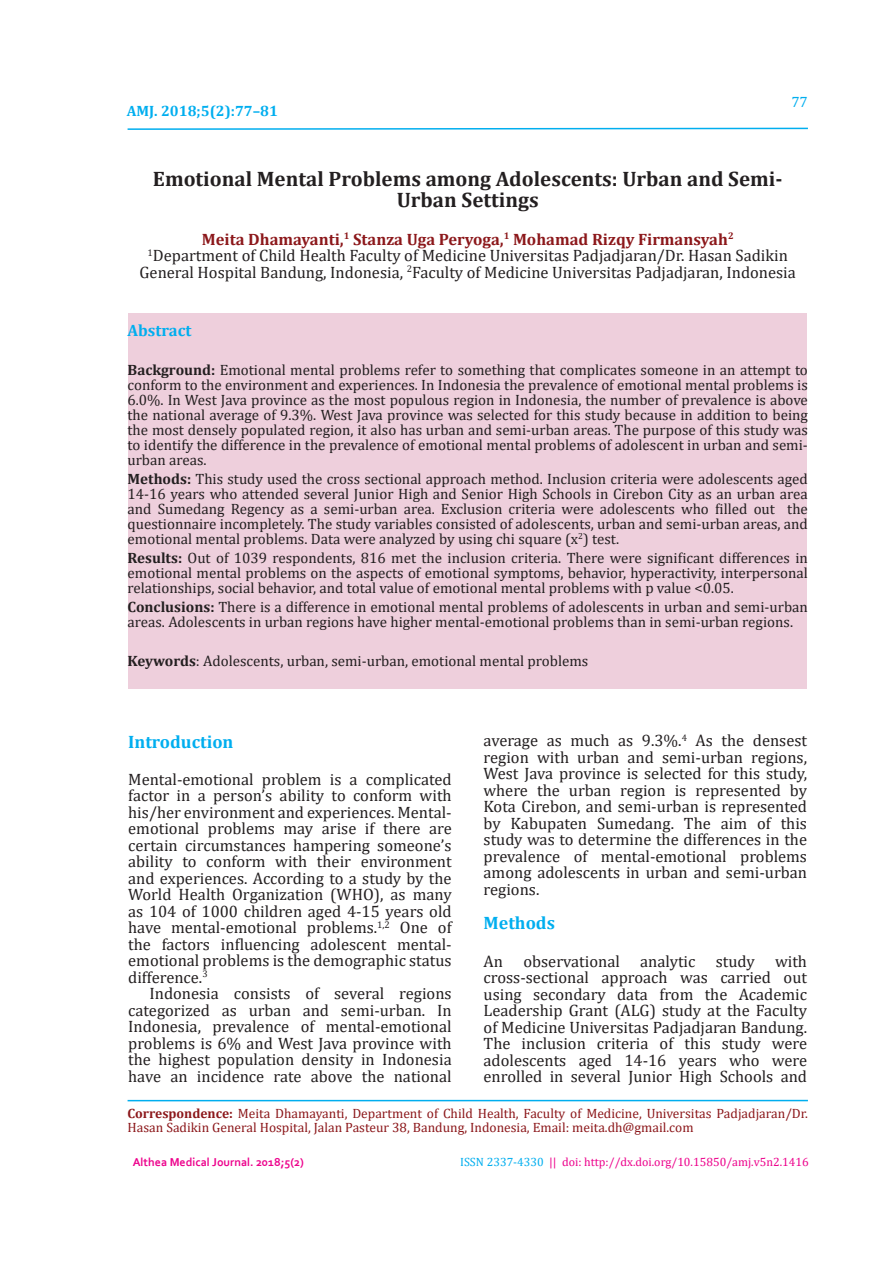
<style>
.page{position:relative;width:893px;height:1263px;background:#fff}
.page>*{position:absolute;margin:0;border:0;box-sizing:border-box;transform-origin:0 0}
.t1{font:700 21px/21px "Cambria";color:#231f20;text-align:center}
.t2{font:700 18px "Cambria";color:#00aeef}
.t3{font:16.5px/16.5px "Cambria";color:#231f20;text-align:justify}
.t4{font:700 16.5px "Cambria";color:#00aeef}
.t5{font:15px/15px "Cambria";color:#231f20;text-align:justify}
.t6{font:700 15px "Cambria";color:#00aeef}
.t7{font:15px "Cambria";color:#00aeef}
.t8{font:13.5px/13.5px "Cambria";color:#8c181b}
.t9{font:12px "Cambria";color:#ed028c}
.t10{font:700 12px "Corbel";color:#ed028c}
.s1{font-weight:700;color:#8c181b}
.s2{font-weight:700}
.s3{color:#00aeef}
</style>
<div class="page">
<svg style="left:127px;top:127px;width:681px;height:3px"></svg>
<div style="left:128px;top:314px;width:679px;height:375px;background:#eecfdc"></div>
<hr style="left:128px;top:1100px;width:680px;height:1px;background:#00aeef">
<p class="t6" style="left:127px;top:100px;width:153px">AMJ. 2018;5(2):77–81</p>
<p class="t7" style="left:791px;top:93px;width:18px">77</p>
<p class="t1" style="left:153px;top:168px;width:631px">Emotional Mental Problems among Adolescents: Urban and Semi-<br>Urban Settings</p>
<p class="t3" style="left:140px;top:231px;width:658px;text-align:center"><span class="s1">Meita Dhamayanti,</span><sup>1</sup> <span class="s1">Stanza Uga Peryoga,</span><sup>1</sup> <span class="s1">Mohamad Rizqy Firmansyah</span><sup>2<br></sup><sup>1</sup>Department of Child Health Faculty of Medicine Universitas Padjadjaran/Dr. Hasan Sadikin<br>General Hospital Bandung, Indonesia, <sup>2</sup>Faculty of Medicine Universitas Padjadjaran, Indonesia</p>
<p class="t4" style="left:128px;top:319px;width:65px">Abstract</p>
<p class="t5" style="left:128px;top:362px;width:682px"><span class="s2">Background:</span> Emotional mental problems refer to something that complicates someone in an attempt to conform to the environment and experiences. In Indonesia the prevalence of emotional mental problems is 6.0%. In West Java province as the most populous region in Indonesia, the number of prevalence is above the national average of 9.3%. West Java province was selected for this study because in addition to being the most densely populated region, it also has urban and semi-urban areas. The purpose of this study was to identify the difference in the prevalence of emotional mental problems of adolescent in urban and semi&shy;urban areas.</p>
<p class="t5" style="left:128px;top:471px;width:682px"><span class="s2">Methods:</span> This study used the cross sectional approach method. Inclusion criteria were adolescents aged 14-16 years who attended several Junior High and Senior High Schools in Cirebon City as an urban area and Sumedang Regency as a semi-urban area. Exclusion criteria were adolescents who filled out the questionnaire incompletely. The study variables consisted of adolescents, urban and semi-urban areas, and emotional mental problems. Data were analyzed by using chi square (x<sup>2</sup>) test.</p>
<p class="t5" style="left:128px;top:550px;width:682px"><span class="s2">Results:</span> Out of 1039 respondents, 816 met the inclusion criteria. There were significant differences in emotional mental problems on the aspects of emotional symptoms, behavior, hyperactivity, interpersonal relationships, social behavior, and total value of emotional mental problems with p value &lt;0.05.</p>
<p class="t5" style="left:128px;top:600px;width:682px"><span class="s2">Conclusions:</span> There is a difference in emotional mental problems of adolescents in urban and semi-urban areas. Adolescents in urban regions have higher mental-emotional problems than in semi-urban regions.</p>
<p class="t5" style="left:128px;top:653px;width:462px"><span class="s2">Keywords</span>: Adolescents, urban, semi-urban, emotional mental problems</p>
<p class="t2" style="left:128px;top:729px;width:107px">Introduction</p>
<p class="t3" style="left:128px;top:771px;width:325px">Mental-emotional problem is a complicated factor in a person’s ability to conform with his/her environment and experiences. Mental&shy;emotional problems may arise if there are certain circumstances hampering someone’s ability to conform with their environment and experiences. According to a study by the World Health Organization (WHO), as many as 104 of 1000 children aged 4-15 years old have mental-emotional problems.<sup>1,2</sup> One of the factors influencing adolescent mental&shy;emotional problems is the demographic status difference.<sup>3</sup></p>
<p class="t3" style="left:128px;top:985px;width:325px;text-indent:21px">Indonesia consists of several regions categorized as urban and semi-urban. In Indonesia, prevalence of mental-emotional problems is 6% and West Java province with the highest population density in Indonesia have an incidence rate above the national</p>
<p class="t3" style="left:484px;top:732px;width:325px">average as much as 9.3%.<sup>4</sup> As the densest region with urban and semi-urban regions, West Java province is selected for this study, where the urban region is represented by Kota Cirebon, and semi-urban is represented by Kabupaten Sumedang. The aim of this study was to determine the differences in the prevalence of mental-emotional problems among adolescents in urban and semi-urban regions.</p>
<p class="t2" style="left:484px;top:910px;width:73px">Methods</p>
<p class="t3" style="left:484px;top:953px;width:325px">An observational analytic study with cross-sectional approach was carried out using secondary data from the Academic Leadership Grant (ALG) study at the Faculty of Medicine Universitas Padjadjaran Bandung.<br>The inclusion criteria of this study were adolescents aged 14-16 years who were enrolled in several Junior High Schools and</p>
<p class="t8" style="left:128px;top:1107px;width:682px"><span class="s2">Correspondence:</span> Meita Dhamayanti, Department of Child Health, Faculty of Medicine, Universitas Padjadjaran/Dr.<br>Hasan Sadikin General Hospital, Jalan Pasteur 38, Bandung, Indonesia, Email: meita.dh@gmail.com</p>
<p class="t10" style="left:133px;top:1155px;width:173px">Althea Medical Journal. 2018;5(2)</p>
<p class="t9" style="left:460px;top:1155px;width:350px"><span class="s3">ISSN 2337-4330</span> || doi: http://dx.doi.org/10.15850/amj.v5n2.1416</p>
</div>
